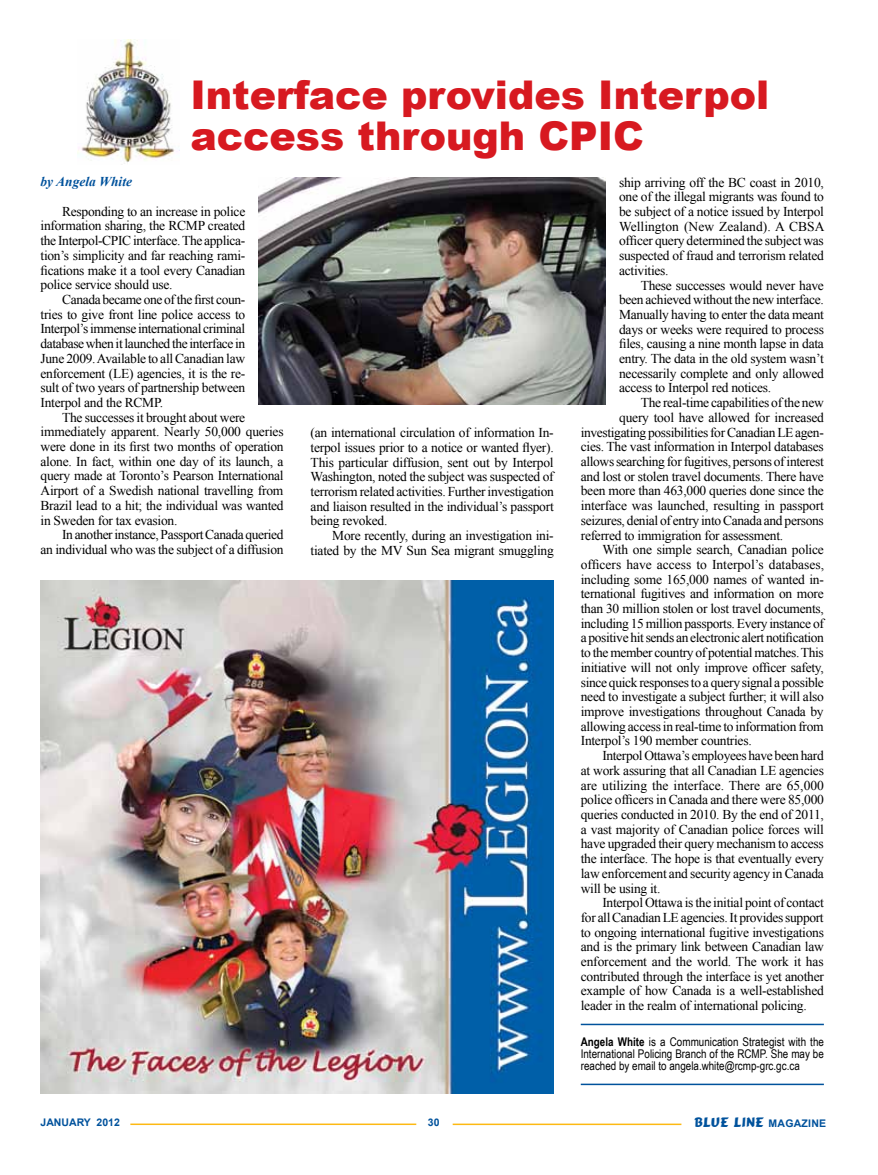
<style>
.page{position:relative;width:878px;height:1175px;background:#fff}
.page>*{position:absolute;margin:0;border:0;box-sizing:border-box;transform-origin:0 0}
.t1{font:900 39.6px/40.7px "Arial";color:#d71920}
.t2{font:13.5px/14.7px "Times New Roman";letter-spacing:-.02em;color:#000;text-align:justify}
.t3{font:13.5px "Times New Roman";color:#000}
.t4{font:13.5px "Comic";letter-spacing:.02em;color:#00529c}
.t5{font:italic 700 13.5px "Times New Roman";color:#00529c}
.t6{font:12px/12px "Arial Narrow";color:#000;text-align:justify}
.t7{font:700 10.5px "Arial";color:#00529c}
.s1{font-weight:700}
.s2{font-family:"Arial";font-weight:700;font-size:10.5px}
</style>
<div class="page">
<hr style="left:130px;top:1123px;width:286px;height:2px;background:#fdb913">
<hr style="left:452px;top:1123px;width:229px;height:2px;background:#fdb913">
<img style="left:259px;top:177px;width:346px;height:228px">
<img style="left:78px;top:40px;width:102px;height:123px">
<img style="left:40px;top:580px;width:513px;height:513px">
<hr style="left:580px;top:1023px;width:243px;height:2px;background:#00529c">
<hr style="left:580px;top:1083px;width:243px;height:2px;background:#00529c">
<h1 class="t1" style="left:190px;top:74px;width:580px">I nterface provides I nterpol access through CPI C</h1>
<p class="t5" style="left:40px;top:172px;width:93px">by Angela White</p>
<p class="t2" style="left:40px;top:204px;width:206px;text-indent:22px">Responding to an increase in police information sharing, the RCMP created the Interpol-CPIC interface. The applica&shy;tion’s simplicity and far reaching rami&shy;fications make it a tool every Canadian police service should use.</p>
<p class="t2" style="left:40px;top:292px;width:206px;text-indent:22px">Canada became one of the first coun&shy;tries to give front line police access to Interpol’s immense international criminal database when it launched the interface in June 2009. Available to all Canadian law enforcement (LE) agencies, it is the re&shy;sult of two years of partnership between Interpol and the RCMP.</p>
<p class="t2" style="left:40px;top:409px;width:245px;text-align:left;text-indent:22px">The successes it brought about were immediately apparent. Nearly 50,000 queries were done in its first two months of operation alone. In fact, within one day of its launch, a query made at Toronto’s Pearson International Airport of a Swedish national travelling from Brazil lead to a hit; the individual was wanted in Sweden for tax evasion.</p>
<p class="t2" style="left:40px;top:527px;width:244px;text-align:right">In another instance, Passport Canada queried<br>an individual who was the subject of a diffusion</p>
<p class="t2" style="left:310px;top:425px;width:245px">(an international circulation of information In&shy;terpol issues prior to a notice or wanted flyer).<br>This particular diffusion, sent out by Interpol Washington, noted the subject was suspected of terrorism related activities. Further investigation and liaison resulted in the individual’s passport being revoked.</p>
<p class="t2" style="left:310px;top:528px;width:245px;text-align:right">More recently, during an investigation ini&shy;tiated by the MV Sun Sea migrant smuggling</p>
<p class="t2" style="left:619px;top:174px;width:207px">ship arriving off the BC coast in 2010, one of the illegal migrants was found to be subject of a notice issued by Interpol Wellington (New Zealand). A CBSA officer query determined the subject was suspected of fraud and terrorism related activities.</p>
<p class="t2" style="left:619px;top:277px;width:206px;text-indent:22px">These successes would never have been achieved without the new interface.<br>Manually having to enter the data meant days or weeks were required to process files, causing a nine month lapse in data entry. The data in the old system wasn’t necessarily complete and only allowed access to Interpol red notices.</p>
<p class="t2" style="left:640px;top:395px;width:184px">The real-time capabilities of the new</p>
<p class="t2" style="left:619px;top:410px;width:206px">query tool have allowed for increased</p>
<p class="t2" style="left:580px;top:424px;width:244px">investigating possibilities for Canadian LE agen-</p>
<p class="t2" style="left:580px;top:439px;width:244px">cies. The vast information in Interpol databases</p>
<p class="t2" style="left:580px;top:454px;width:244px">allows searching for fugitives, persons of interest</p>
<p class="t2" style="left:580px;top:468px;width:245px">and lost or stolen travel documents. There have</p>
<p class="t2" style="left:580px;top:483px;width:244px">been more than 463,000 queries done since the</p>
<p class="t2" style="left:580px;top:498px;width:245px">interface was launched, resulting in passport</p>
<p class="t2" style="left:580px;top:513px;width:244px">seizures, denial of entry into Canada and persons</p>
<p class="t2" style="left:580px;top:527px;width:204px">referred to immigration for assessment.</p>
<p class="t2" style="left:602px;top:542px;width:223px">With one simple search, Canadian police</p>
<p class="t3" style="left:580px;top:555px;width:245px">officers have access to Interpol’s databases,</p>
<p class="t2" style="left:580px;top:571px;width:244px">including some 165,000 names of wanted in-</p>
<p class="t2" style="left:580px;top:586px;width:244px">ternational fugitives and information on more</p>
<p class="t2" style="left:580px;top:601px;width:244px">than 30 million stolen or lost travel documents,</p>
<p class="t2" style="left:580px;top:615px;width:244px">including 15 million passports. Every instance of</p>
<p class="t2" style="left:580px;top:630px;width:244px">a positive hit sends an electronic alert notification</p>
<p class="t2" style="left:580px;top:645px;width:244px">to the member country of potential matches. This</p>
<p class="t2" style="left:580px;top:660px;width:245px">initiative will not only improve officer safety,</p>
<p class="t2" style="left:580px;top:674px;width:244px">since quick responses to a query signal a possible</p>
<p class="t2" style="left:580px;top:689px;width:244px">need to investigate a subject further; it will also</p>
<p class="t2" style="left:580px;top:704px;width:244px">improve investigations throughout Canada by</p>
<p class="t2" style="left:580px;top:718px;width:244px">allowing access in real-time to information from</p>
<p class="t2" style="left:580px;top:733px;width:172px">Interpol’s 190 member countries.</p>
<p class="t2" style="left:602px;top:748px;width:223px">Interpol Ottawa’s employees have been hard</p>
<p class="t2" style="left:580px;top:762px;width:244px">at work assuring that all Canadian LE agencies</p>
<p class="t3" style="left:580px;top:776px;width:244px">are utilizing the interface. There are 65,000</p>
<p class="t2" style="left:580px;top:792px;width:245px">police officers in Canada and there were 85,000</p>
<p class="t2" style="left:580px;top:807px;width:244px">queries conducted in 2010. By the end of 2011,</p>
<p class="t2" style="left:580px;top:821px;width:244px">a vast majority of Canadian police forces will</p>
<p class="t2" style="left:580px;top:836px;width:244px">have upgraded their query mechanism to access</p>
<p class="t2" style="left:580px;top:851px;width:245px">the interface. The hope is that eventually every</p>
<p class="t2" style="left:580px;top:865px;width:244px">law enforcement and security agency in Canada</p>
<p class="t2" style="left:580px;top:880px;width:81px">will be using it.</p>
<p class="t2" style="left:602px;top:895px;width:223px">Interpol Ottawa is the initial point of contact</p>
<p class="t2" style="left:580px;top:909px;width:244px">for all Canadian LE agencies. It provides support</p>
<p class="t2" style="left:580px;top:924px;width:245px">to ongoing international fugitive investigations</p>
<p class="t2" style="left:580px;top:939px;width:245px">and is the primary link between Canadian law</p>
<p class="t2" style="left:580px;top:954px;width:244px">enforcement and the world. The work it has</p>
<p class="t2" style="left:580px;top:968px;width:245px">contributed through the interface is yet another</p>
<p class="t2" style="left:580px;top:983px;width:245px">example of how Canada is a well-established</p>
<p class="t2" style="left:580px;top:998px;width:227px">leader in the realm of international policing.</p>
<p class="t6" style="left:580px;top:1035px;width:245px"><span class="s1">Angela White</span> is a Communication Strategist with the International Policing Branch of the RCMP. She may be reached by email to angela.white@rcmp-grc.gc.ca</p>
<p class="t7" style="left:41px;top:1115px;width:81px">JANUARY 2012</p>
<p class="t7" style="left:428px;top:1115px;width:13px">30</p>
<p class="t4" style="left:694px;top:1113px;width:133px">BLUE LINE <span class="s2">MAGAZINE</span></p>
</div>
